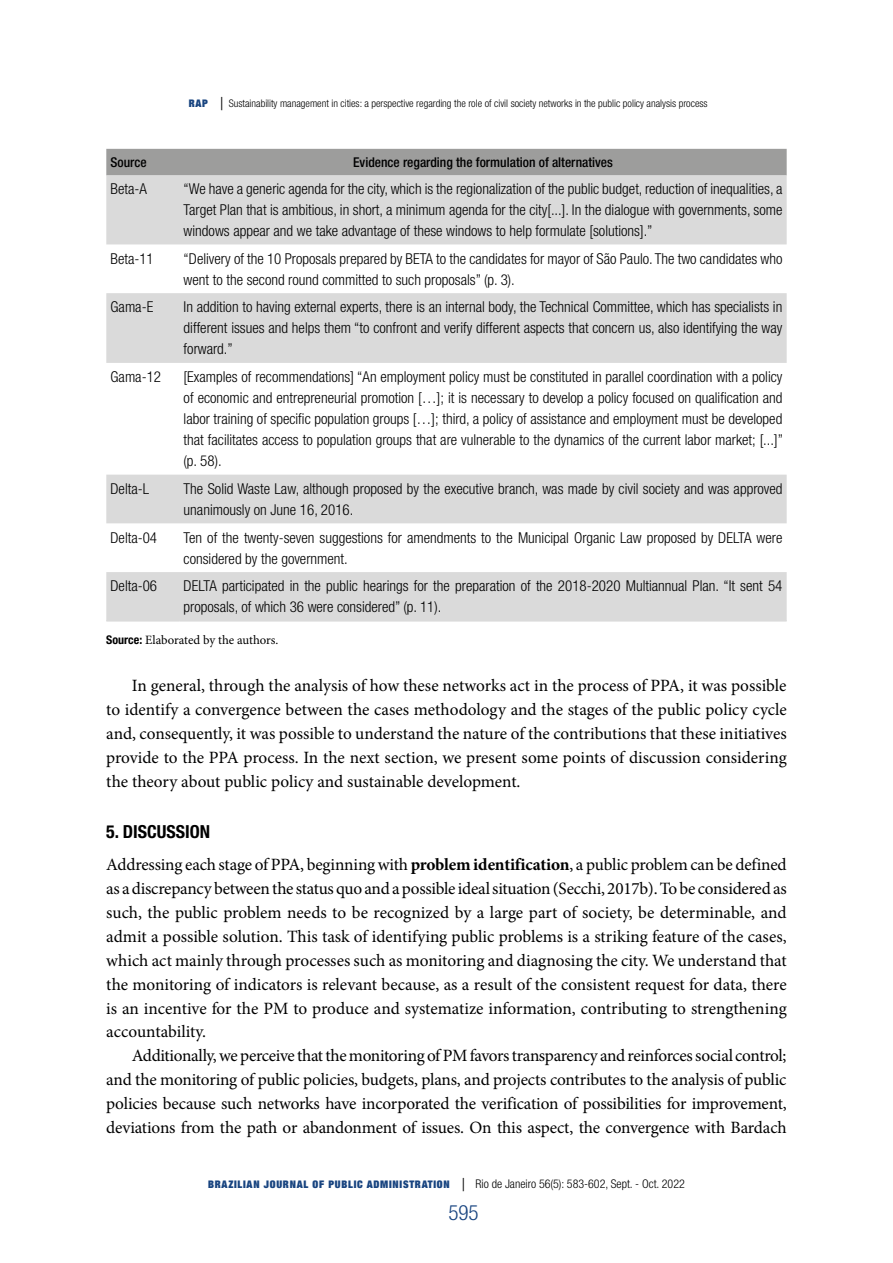
<style>
.page{position:relative;width:893px;height:1263px;background:#fff}
.page>*{position:absolute;margin:0;border:0;box-sizing:border-box;transform-origin:0 0}
.t1{font:300 condensed 21px "Helvetica Neue LT Std";color:#184480}
.t2{font:700 condensed 18px "Helvetica Neue LT Std";color:#000}
.t3{font:17.25px/23.9px "Minion Pro";letter-spacing:-.005em;color:#000;text-align:justify}
.t4{font:300 condensed 15px/21px "Helvetica Neue LT Std";color:#000}
.t5{font:500 condensed 13.5px "Helvetica Neue LT Std";color:#000}
.t6{font:12.75px "Minion Pro";letter-spacing:-.005em;color:#000}
.t7{font:300 condensed 12px "Helvetica Neue LT Std";color:#000}
.t8{font:300 condensed 10.5px "Helvetica Neue LT Std";color:#000}
.s1{font-family:"Helvetica Neue";font-weight:900;font-stretch:expanded;color:#184480}
.s2{font-size:18px}
.s3{font-family:"Helvetica Neue LT Std";font-weight:700;font-stretch:condensed;font-size:12px}
.s4{font-weight:700}
.s5{font-family:"Helvetica Neue";font-weight:900;font-stretch:expanded;font-size:10.5px;color:#184480}
</style>
<div class="page">
<div style="left:106px;top:149px;width:681px;height:26px;background:#9d9d9c"></div>
<svg style="left:106px;top:175px;width:681px;height:445px;fill:#dadada"></svg>
<hr style="left:106px;top:620px;width:73px;height:1px;background:#dadada">
<hr style="left:179px;top:620px;width:608px;height:1px;background:#dadada">
<p class="t8" style="left:189px;top:98px;width:520px"><span class="s1">RAP</span> <span class="s2">|</span> Sustainability management in cities: a perspective regarding the role of civil society networks in the public policy analysis process</p>
<p class="t5" style="left:111px;top:154px;width:38px">Source</p>
<p class="t5" style="left:353px;top:154px;width:261px">Evidence regarding the formulation of alternatives</p>
<p class="t4" style="left:111px;top:178px;width:38px">Beta-A</p>
<p class="t4" style="left:184px;top:178px;width:600px;text-align:justify">“We have a generic agenda for the city, which is the regionalization of the public budget, reduction of inequalities, a Target Plan that is ambitious, in short, a minimum agenda for the city[...]. In the dialogue with governments, some windows appear and we take advantage of these windows to help formulate [solutions].”</p>
<p class="t4" style="left:111px;top:248px;width:45px">Beta-11</p>
<p class="t4" style="left:184px;top:248px;width:600px">“Delivery of the 10 Proposals prepared by BETA to the candidates for mayor of São Paulo. The two candidates who went to the second round committed to such proposals” (p. 3).</p>
<p class="t4" style="left:111px;top:296px;width:44px">Gama-E</p>
<p class="t4" style="left:184px;top:296px;width:600px;text-align:justify">In addition to having external experts, there is an internal body, the Technical Committee, which has specialists in different issues and helps them “to confront and verify different aspects that concern us, also identifying the way forward.”</p>
<p class="t4" style="left:111px;top:366px;width:52px">Gama-12</p>
<p class="t4" style="left:184px;top:366px;width:601px;text-align:justify">[Examples of recommendations] “An employment policy must be constituted in parallel coordination with a policy of economic and entrepreneurial promotion […]; it is necessary to develop a policy focused on qualification and labor training of specific population groups […]; third, a policy of assistance and employment must be developed that facilitates access to population groups that are vulnerable to the dynamics of the current labor market; [...]” (p. 58).</p>
<p class="t4" style="left:111px;top:478px;width:40px">Delta-L</p>
<p class="t4" style="left:184px;top:478px;width:600px">The Solid Waste Law, although proposed by the executive branch, was made by civil society and was approved unanimously on June 16, 2016.</p>
<p class="t4" style="left:111px;top:527px;width:48px">Delta-04</p>
<p class="t4" style="left:184px;top:527px;width:600px">Ten of the twenty-seven suggestions for amendments to the Municipal Organic Law proposed by DELTA were considered by the government.</p>
<p class="t4" style="left:111px;top:575px;width:48px">Delta-06</p>
<p class="t4" style="left:184px;top:575px;width:600px">DELTA participated in the public hearings for the preparation of the 2018-2020 Multiannual Plan. “It sent 54 proposals, of which 36 were considered” (p. 11).</p>
<p class="t6" style="left:106px;top:631px;width:174px"><span class="s3">Source:</span> Elaborated by the authors.</p>
<p class="t3" style="left:106px;top:674px;width:682px;text-indent:26px">In general, through the analysis of how these networks act in the process of PPA, it was possible to identify a convergence between the cases methodology and the stages of the public policy cycle and, consequently, it was possible to understand the nature of the contributions that these initiatives provide to the PPA process. In the next section, we present some points of discussion considering the theory about public policy and sustainable development.</p>
<p class="t2" style="left:106px;top:821px;width:105px">5. DISCUSSION</p>
<p class="t3" style="left:106px;top:853px;width:682px">Addressing each stage of PPA, beginning with <span class="s4">problem identification</span>, a public problem can be defined as a discrepancy between the status quo and a possible ideal situation (Secchi, 2017b). To be considered as such, the public problem needs to be recognized by a large part of society, be determinable, and admit a possible solution. This task of identifying public problems is a striking feature of the cases, which act mainly through processes such as monitoring and diagnosing the city. We understand that the monitoring of indicators is relevant because, as a result of the consistent request for data, there is an incentive for the PM to produce and systematize information, contributing to strengthening accountability.</p>
<p class="t3" style="left:106px;top:1044px;width:682px;text-indent:26px">Additionally, we perceive that the monitoring of PM favors transparency and reinforces social control; and the monitoring of public policies, budgets, plans, and projects contributes to the analysis of public policies because such networks have incorporated the verification of possibilities for improvement, deviations from the path or abandonment of issues. On this aspect, the convergence with Bardach</p>
<p class="t7" style="left:208px;top:1176px;width:478px"><span class="s5">BRAZILIAN JOURNAL OF PUBLIC ADMINISTRATION</span> <span class="s2">|</span> Rio de Janeiro 56(5): 583-602, Sept. - Oct. 2022</p>
<h1 class="t1" style="left:448px;top:1200px;width:32px">595</h1>
</div>
